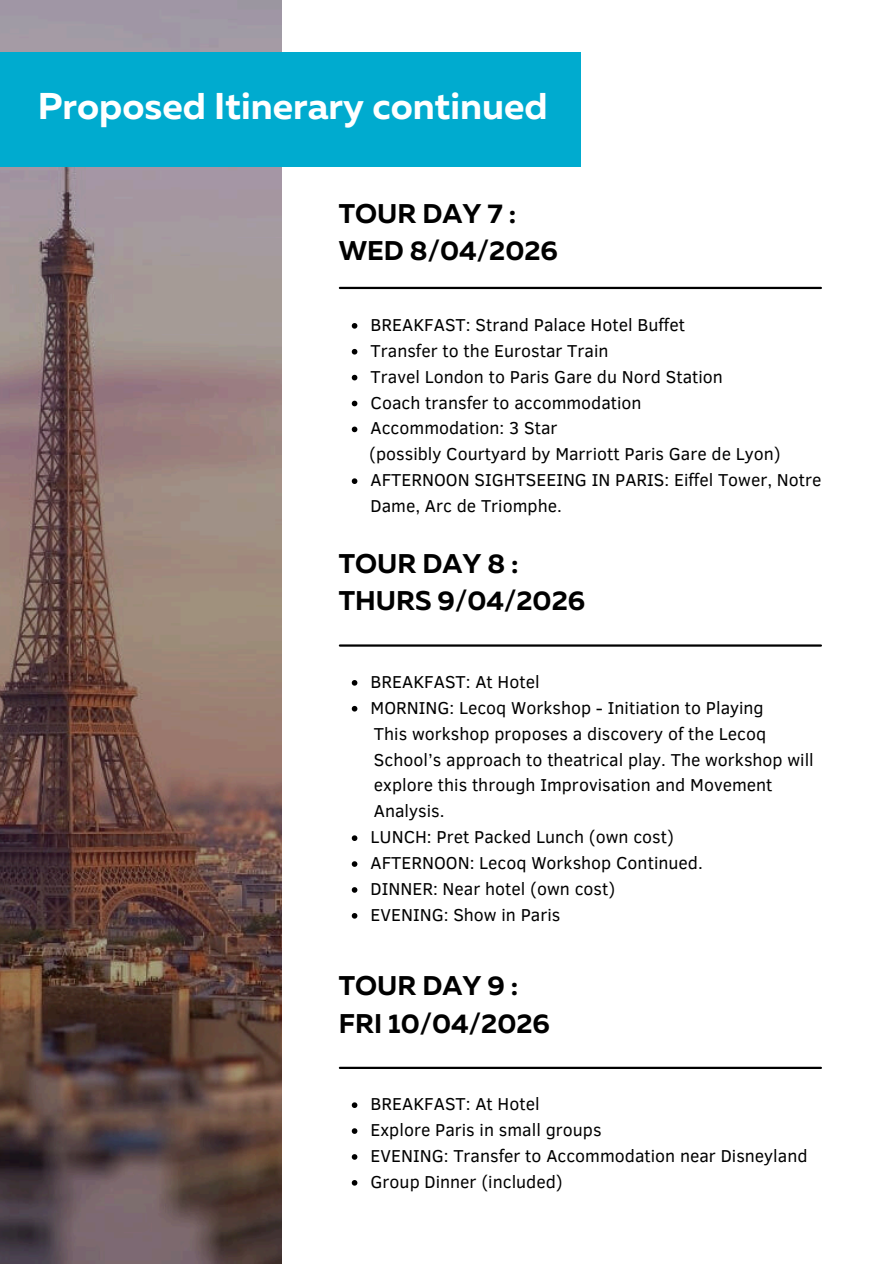
<style>
.page{position:relative;width:894px;height:1264px;background:#fff}
.page>*{position:absolute;margin:0;border:0;box-sizing:border-box;transform-origin:0 0}
.t1{font:700 37.2px "Muller";color:#fff}
.t2{font:700 27px/37.2px "Muller";color:#000}
.t3{font:17.7px/25.8px "Clear Sans";color:#000}
</style>
<div class="page">
<hr style="left:340px;top:287px;width:480px;height:2px;background:#000">
<svg style="left:351px;top:323px;width:6px;height:6px"></svg>
<svg style="left:351px;top:349px;width:6px;height:5px"></svg>
<svg style="left:351px;top:375px;width:6px;height:5px"></svg>
<svg style="left:351px;top:401px;width:6px;height:5px"></svg>
<svg style="left:351px;top:426px;width:6px;height:6px"></svg>
<svg style="left:351px;top:478px;width:6px;height:6px"></svg>
<hr style="left:340px;top:644px;width:480px;height:2px;background:#000">
<svg style="left:351px;top:680px;width:6px;height:5px"></svg>
<svg style="left:351px;top:706px;width:6px;height:5px"></svg>
<svg style="left:351px;top:835px;width:6px;height:6px"></svg>
<svg style="left:351px;top:861px;width:6px;height:5px"></svg>
<svg style="left:351px;top:887px;width:6px;height:5px"></svg>
<svg style="left:351px;top:913px;width:6px;height:5px"></svg>
<hr style="left:340px;top:1066px;width:480px;height:2px;background:#000">
<svg style="left:351px;top:1102px;width:6px;height:5px"></svg>
<svg style="left:351px;top:1128px;width:6px;height:5px"></svg>
<svg style="left:351px;top:1154px;width:6px;height:5px"></svg>
<svg style="left:351px;top:1180px;width:6px;height:5px"></svg>
<img style="left:0;top:0;width:281px;height:1263px">
<div style="left:0;top:52px;width:580px;height:114px;background:#00abcf"></div>
<p class="t1" style="left:38px;top:90px;width:511px">Proposed Itinerary continued</p>
<p class="t2" style="left:338px;top:197px;width:221px">TOUR DAY 7 :<br>WED 8/04/2026</p>
<h1 class="t3" style="left:370px;top:311px;width:316px">BREAKFAST: Strand Palace Hotel Buffet</h1>
<h2 class="t3" style="left:370px;top:337px;width:239px">Transfer to the Eurostar Train</h2>
<p class="t3" style="left:370px;top:362px;width:354px">Travel London to Paris Gare du Nord Station</p>
<p class="t3" style="left:370px;top:388px;width:272px">Coach transfer to accommodation</p>
<p class="t3" style="left:370px;top:414px;width:188px">Accommodation: 3 Star</p>
<p class="t3" style="left:369px;top:440px;width:413px">(possibly Courtyard by Marriott Paris Gare de Lyon)</p>
<p class="t3" style="left:370px;top:466px;width:452px">AFTERNOON SIGHTSEEING IN PARIS: Eiffel Tower, Notre<br>Dame, Arc de Triomphe.</p>
<p class="t2" style="left:338px;top:547px;width:248px">TOUR DAY 8 :<br>THURS 9/04/2026</p>
<p class="t3" style="left:370px;top:668px;width:170px">BREAKFAST: At Hotel</p>
<h2 class="t3" style="left:370px;top:693px;width:394px">MORNING: Lecoq Workshop - Initiation to Playing</h2>
<p class="t3" style="left:374px;top:719px;width:393px">This workshop proposes a discovery of the Lecoq</p>
<p class="t3" style="left:374px;top:745px;width:441px">School’s approach to theatrical play. The workshop will</p>
<p class="t3" style="left:374px;top:771px;width:400px">explore this through Improvisation and Movement</p>
<p class="t3" style="left:374px;top:797px;width:72px">Analysis.</p>
<p class="t3" style="left:370px;top:823px;width:305px">LUNCH: Pret Packed Lunch (own cost)</p>
<p class="t3" style="left:370px;top:849px;width:333px">AFTERNOON: Lecoq Workshop Continued.</p>
<p class="t3" style="left:370px;top:875px;width:246px">DINNER: Near hotel (own cost)</p>
<p class="t3" style="left:370px;top:900px;width:191px">EVENING: Show in Paris</p>
<p class="t2" style="left:338px;top:969px;width:213px">TOUR DAY 9 :<br>FRI 10/04/2026</p>
<p class="t3" style="left:370px;top:1090px;width:170px">BREAKFAST: At Hotel</p>
<h2 class="t3" style="left:370px;top:1116px;width:232px">Explore Paris in small groups</h2>
<p class="t3" style="left:370px;top:1141px;width:438px">EVENING: Transfer to Accommodation near Disneyland</p>
<p class="t3" style="left:370px;top:1167px;width:194px">Group Dinner (included)</p>
</div>
